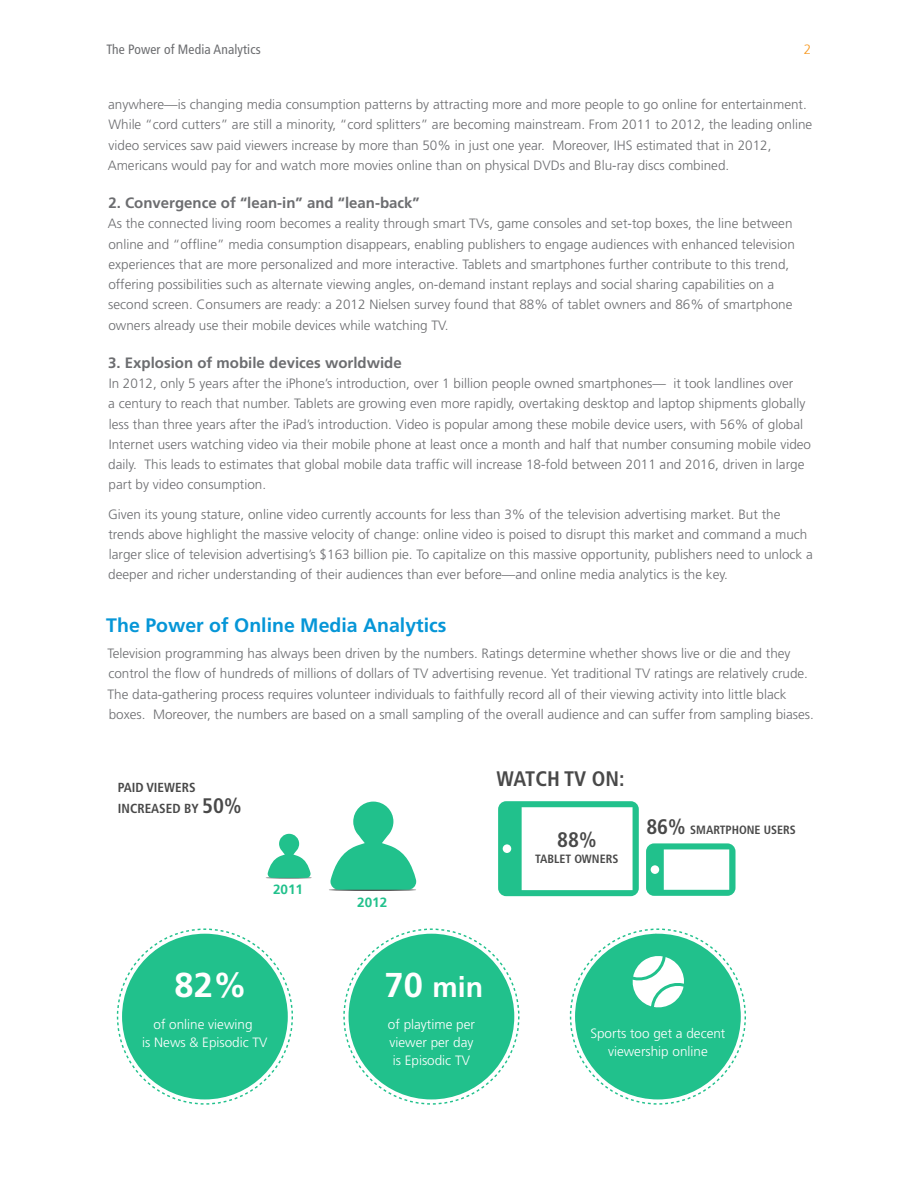
<style>
.page{position:relative;width:918px;height:1188px;background:#fff}
.page>*{position:absolute;margin:0;border:0;box-sizing:border-box;transform-origin:0 0}
.t1{font:700 34.5px "Frutiger LT Std";color:#fff}
.t2{font:700 28.5px "Frutiger LT Std";color:#fff}
.t3{font:700 condensed 21px "Frutiger LT Pro";color:#494949}
.body_copy_bold_blue{font:700 19.5px "Frutiger LT Std";color:#0696d7}
.body_copy{font:700 15px "Frutiger";color:#6c6d70}
.body_copy-2{font:300 13.5px/20.2px "Frutiger";color:#6c6d70}
.t4{font:300 13.5px/18px "Frutiger LT Std";color:#fff;text-align:center}
.t5{font:condensed 13.5px "Frutiger";letter-spacing:.01em;color:#6c6d70}
.t6{font:700 13.5px "Frutiger 65";color:#21c18c}
.t7{font:300 13.5px "Frutiger 45";color:#f7971d}
.t8{font:700 condensed 13.2px/21px "Frutiger LT Pro";color:#494949}
.t9{font:700 condensed 12px "Frutiger LT Pro";color:#494949}
.s1{font-size:21px}
.s2{font-size:34.5px}
</style>
<div class="page">
<div style="left:122px;top:934px;width:166px;height:165px;background:#21c18c;border-radius:50%"></div>
<div style="left:349px;top:934px;width:165px;height:165px;background:#21c18c;border-radius:50%"></div>
<div style="left:575px;top:934px;width:166px;height:165px;background:#21c18c;border-radius:50%"></div>
<svg style="left:605px;top:928px;width:102px;height:80px"></svg>
<hr style="left:329px;top:889px;width:87px;height:2px;background:#515151;border-radius:50%">
<hr style="left:266px;top:877px;width:46px;height:2px;background:#515151;border-radius:50%">
<svg style="left:268px;top:834px;width:43px;height:44px"></svg>
<svg style="left:330px;top:802px;width:86px;height:88px"></svg>
<svg style="left:646px;top:843px;width:90px;height:53px"></svg>
<svg style="left:498px;top:801px;width:141px;height:95px"></svg>
<p class="t5" style="left:106px;top:41px;width:156px">The Power of Media Analytics</p>
<p class="t7" style="left:804px;top:41px;width:9px">2</p>
<p class="body_copy-2" style="left:108px;top:95px;width:706px">anywhere—is changing media consumption patterns by attracting more and more people to go online for entertainment.<br>While “cord cutters” are still a minority, “cord splitters” are becoming mainstream. From 2011 to 2012, the leading online video services saw paid viewers increase by more than 50% in just one year. Moreover, IHS estimated that in 2012, Americans would pay for and watch more movies online than on physical DVDs and Blu-ray discs combined.</p>
<p class="body_copy" style="left:108px;top:194px;width:313px">2. Convergence of “lean-in” and “lean-back”</p>
<p class="body_copy-2" style="left:108px;top:214px;width:689px">As the connected living room becomes a reality through smart TVs, game consoles and set-top boxes, the line between online and “offline” media consumption disappears, enabling publishers to engage audiences with enhanced television experiences that are more personalized and more interactive. Tablets and smartphones further contribute to this trend, offering possibilities such as alternate viewing angles, on-demand instant replays and social sharing capabilities on a second screen. Consumers are ready: a 2012 Nielsen survey found that 88% of tablet owners and 86% of smartphone owners already use their mobile devices while watching TV.</p>
<p class="body_copy" style="left:108px;top:354px;width:295px">3. Explosion of mobile devices worldwide</p>
<p class="body_copy-2" style="left:108px;top:374px;width:704px">In 2012, only 5 years after the iPhone’s introduction, over 1 billion people owned smartphones— it took landlines over<br>a century to reach that number. Tablets are growing even more rapidly, overtaking desktop and laptop shipments globally less than three years after the iPad’s introduction. Video is popular among these mobile device users, with 56% of global Internet users watching video via their mobile phone at least once a month and half that number consuming mobile video daily. This leads to estimates that global mobile data traffic will increase 18-fold between 2011 and 2016, driven in large part by video consumption.</p>
<p class="body_copy-2" style="left:108px;top:504px;width:706px">Given its young stature, online video currently accounts for less than 3% of the television advertising market. But the trends above highlight the massive velocity of change: online video is poised to disrupt this market and command a much larger slice of television advertising’s $163 billion pie. To capitalize on this massive opportunity, publishers need to unlock a deeper and richer understanding of their audiences than ever before—and online media analytics is the key.</p>
<p class="body_copy_bold_blue" style="left:106px;top:614px;width:342px">The Power of Online Media Analytics</p>
<p class="body_copy-2" style="left:108px;top:644px;width:708px">Television programming has always been driven by the numbers. Ratings determine whether shows live or die and they control the flow of hundreds of millions of dollars of TV advertising revenue. Yet traditional TV ratings are relatively crude.<br>The data-gathering process requires volunteer individuals to faithfully record all of their viewing activity into little black boxes. Moreover, the numbers are based on a small sampling of the overall audience and can suffer from sampling biases.</p>
<p class="t8" style="left:118px;top:777px;width:125px">PAID VIEWERS<br>INCREASED BY <span class="s1">50%</span></p>
<p class="t6" style="left:273px;top:881px;width:32px">2011</p>
<p class="t1" style="left:175px;top:965px;width:74px">82%</p>
<p class="t4" style="left:142px;top:1015px;width:127px">of online viewing<br>is News &amp; Episodic TV</p>
<p class="t6" style="left:357px;top:894px;width:32px">2012</p>
<p class="t3" style="left:497px;top:767px;width:130px">WATCH TV ON:</p>
<p class="t3" style="left:557px;top:827px;width:41px">88%</p>
<p class="t9" style="left:535px;top:851px;width:85px">TABLET OWNERS</p>
<p class="t9" style="left:646px;top:822px;width:151px"><span class="s1">86%</span> SMARTPHONE USERS</p>
<p class="t2" style="left:385px;top:971px;width:100px"><span class="s2">70</span> min</p>
<p class="t4" style="left:388px;top:1015px;width:88px;text-align:justify">of playtime per viewer per day is Episodic TV</p>
<p class="t4" style="left:590px;top:1024px;width:137px">Sports too get a decent viewership online</p>
</div>
